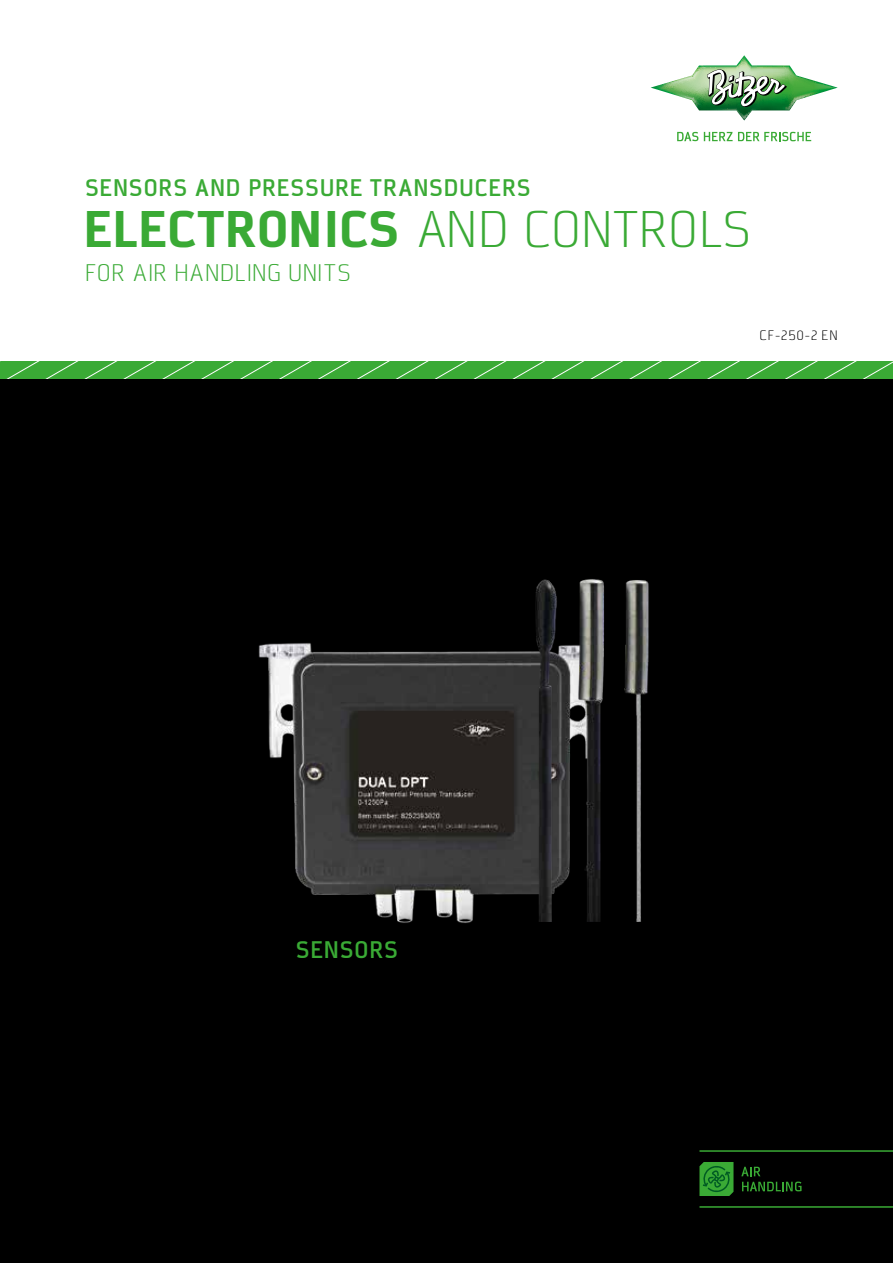
<style>
.page{position:relative;width:893px;height:1263px;background:#fff}
.page>*{position:absolute;margin:0;border:0;box-sizing:border-box;transform-origin:0 0}
.t1{font:800 45px "AF Diwa";letter-spacing:.065em;color:#3aaa35}
.t2{font:700 21px "AF Diwa";letter-spacing:.055em;color:#3aaa35}
.t3{font:300 21px "AF Diwa";letter-spacing:.02em;color:#3aaa35}
.t4{font:300 12px "AF Diwa";letter-spacing:.04em;color:#000}
.s1{font-weight:300}
</style>
<div class="page">
<div style="left:0;top:374px;width:893px;height:889px;background:#000"></div>
<svg style="left:677px;top:132px;width:21px;height:9px"></svg>
<svg style="left:704px;top:132px;width:107px;height:9px"></svg>
<svg style="left:651px;top:55px;width:187px;height:65px"></svg>
<svg style="left:0;top:361px;width:893px;height:17px;background:#43ae3f"></svg>
<hr style="left:699px;top:1150px;width:194px;height:2px;background:#3aaa35">
<hr style="left:699px;top:1206px;width:194px;height:2px;background:#3aaa35">
<svg style="left:699px;top:1162px;width:34px;height:34px"></svg>
<svg style="left:741px;top:1167px;width:60px;height:24px"></svg>
<img style="left:258px;top:643px;width:342px;height:280px">
<img style="left:528px;top:579px;width:121px;height:342px">
<p class="t2" style="left:85px;top:174px;width:447px">SENSORS AND PRESSURE TRANSDUCERS</p>
<h1 class="t1" style="left:85px;top:197px;width:668px">ELECTRONICS <span class="s1">AND CONTROLS</span></h1>
<p class="t3" style="left:85px;top:259px;width:268px">FOR AIR HANDLING UNITS</p>
<p class="t4" style="left:759px;top:328px;width:80px">CF-250-2 EN</p>
<p class="t2" style="left:296px;top:937px;width:104px">SENSORS</p>
</div>
